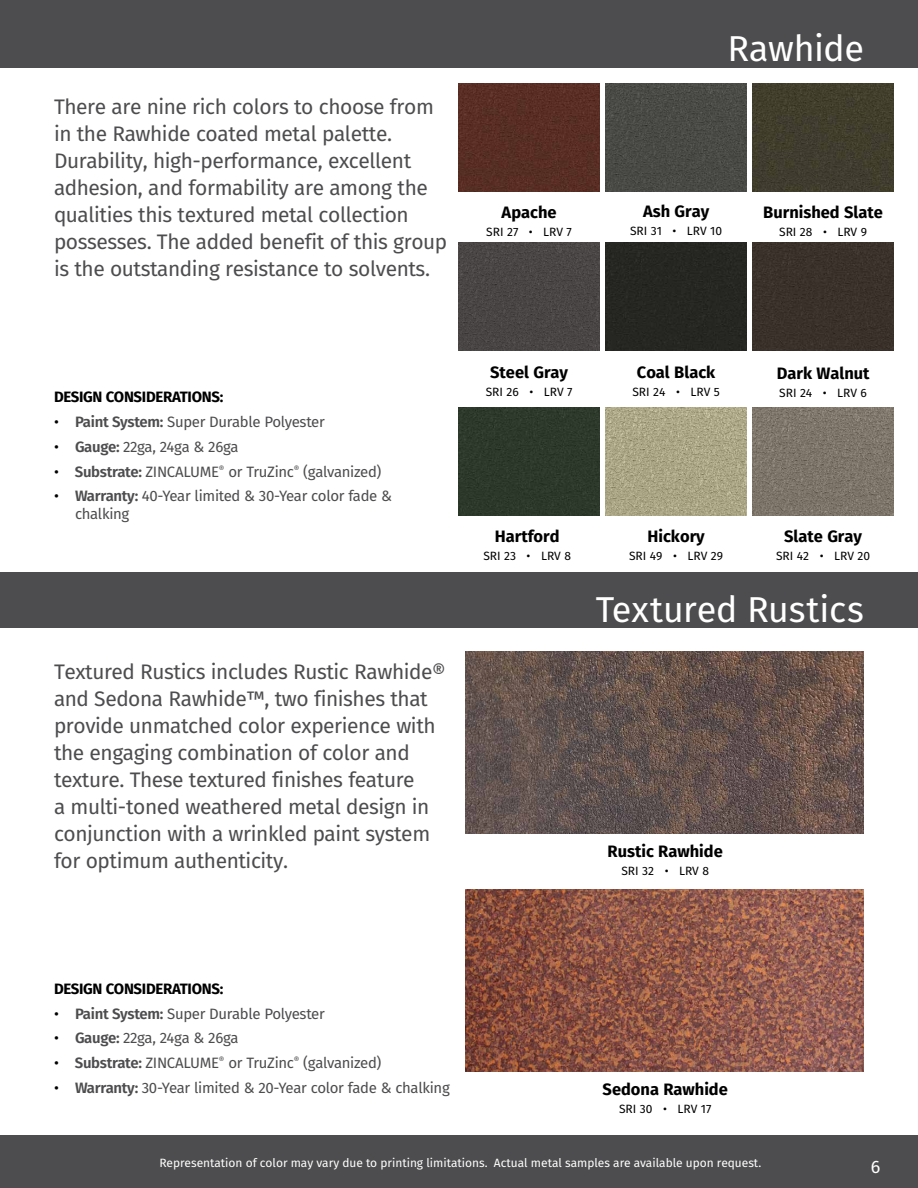
<style>
.page{position:relative;width:918px;height:1188px;background:#fff}
.page>*{position:absolute;margin:0;border:0;box-sizing:border-box;transform-origin:0 0}
.t1{font:36px "Fira Sans";letter-spacing:-.005em;color:#fff}
.t2{font:21px/27px "Fira Sans";letter-spacing:-.02em;color:#4d4d4f}
.t3{font:18px "Fira Sans";color:#fff}
.t4{font:700 16.5px "Fira Sans";color:#000}
.Square_Bullets{font:15px/18px "Fira Sans";letter-spacing:-.02em;color:#4d4d4f}
.Square_Bullets-2{font:700 15px "Fira Sans";letter-spacing:-.02em;color:#000}
.t5{font:12px "Fira Sans";color:#000}
.t6{font:12px "Fira Sans";color:#fff}
.s1{color:#000}
.s2{font-weight:600}
</style>
<div class="page">
<div style="left:0;top:1135px;width:918px;height:53px;background:#4d4d4f"></div>
<div style="left:0;top:0;width:918px;height:68px;background:#4d4d4f"></div>
<div style="left:0;top:572px;width:918px;height:56px;background:#4d4d4f"></div>
<div style="left:458px;top:407px;width:142px;height:108px;background:#2c382a"></div>
<img style="left:458px;top:242px;width:142px;height:108px">
<img style="left:458px;top:83px;width:142px;height:108px">
<img style="left:605px;top:407px;width:142px;height:108px">
<div style="left:605px;top:242px;width:142px;height:108px;background:#262722"></div>
<img style="left:605px;top:83px;width:142px;height:108px">
<div style="left:752px;top:242px;width:142px;height:108px;background:#3a312a"></div>
<img style="left:752px;top:407px;width:142px;height:108px">
<img style="left:752px;top:83px;width:142px;height:108px">
<img style="left:466px;top:890px;width:398px;height:182px">
<img style="left:466px;top:651px;width:398px;height:183px">
<p class="t2" style="left:54px;top:93px;width:395px">There are nine rich colors to choose from in the Rawhide coated metal palette.<br>Durability, high-performance, excellent adhesion, and formability are among the qualities this textured metal collection possesses. The added benefit of this group is the outstanding resistance to solvents.</p>
<p class="Square_Bullets-2" style="left:54px;top:385px;width:171px">DESIGN CONSIDERATIONS:</p>
<p class="Square_Bullets" style="left:54px;top:413px;width:272px"><span class="s1">•</span> <span class="s2">Paint System:</span> Super Durable Polyester</p>
<p class="Square_Bullets" style="left:54px;top:437px;width:186px"><span class="s1">•</span> <span class="s2">Gauge:</span> 22ga, 24ga &amp; 26ga</p>
<p class="Square_Bullets" style="left:54px;top:462px;width:329px"><span class="s1">•</span> <span class="s2">Substrate:</span> ZINCALUME<sup>®</sup> or TruZinc<sup>®</sup> (galvanized)</p>
<p class="Square_Bullets" style="left:75px;top:487px;width:319px;text-indent:-21px"><span class="s1">•</span> <span class="s2">Warranty:</span> 40-Year limited &amp; 30-Year color fade &amp; chalking</p>
<p class="t2" style="left:54px;top:657px;width:393px">Textured Rustics includes Rustic Rawhide® and Sedona Rawhide™, two finishes that provide unmatched color experience with the engaging combination of color and texture. These textured finishes feature<br>a multi-toned weathered metal design in conjunction with a wrinkled paint system for optimum authenticity.</p>
<p class="t1" style="left:728px;top:21px;width:138px">Rawhide</p>
<p class="t4" style="left:502px;top:199px;width:56px">Apache</p>
<p class="t5" style="left:486px;top:223px;width:87px">SRI 27 • LRV 7</p>
<p class="t4" style="left:490px;top:358px;width:80px">Steel Gray</p>
<p class="t5" style="left:486px;top:382px;width:88px">SRI 26 • LRV 7</p>
<p class="t4" style="left:643px;top:197px;width:68px">Ash Gray</p>
<p class="t5" style="left:630px;top:222px;width:94px">SRI 31 • LRV 10</p>
<p class="t4" style="left:763px;top:199px;width:121px">Burnished Slate</p>
<p class="t5" style="left:779px;top:223px;width:89px">SRI 28 • LRV 9</p>
<p class="t4" style="left:637px;top:358px;width:80px">Coal Black</p>
<p class="t5" style="left:632px;top:382px;width:89px">SRI 24 • LRV 5</p>
<p class="t4" style="left:777px;top:359px;width:94px">Dark Walnut</p>
<p class="t5" style="left:779px;top:384px;width:89px">SRI 24 • LRV 6</p>
<p class="t4" style="left:495px;top:523px;width:66px">Hartford</p>
<p class="t5" style="left:483px;top:547px;width:89px">SRI 23 • LRV 8</p>
<p class="t4" style="left:647px;top:523px;width:59px">Hickory</p>
<p class="t5" style="left:629px;top:547px;width:96px">SRI 49 • LRV 29</p>
<p class="t4" style="left:784px;top:523px;width:80px">Slate Gray</p>
<p class="t5" style="left:776px;top:547px;width:96px">SRI 42 • LRV 20</p>
<p class="t1" style="left:596px;top:582px;width:270px">Textured Rustics</p>
<p class="t4" style="left:608px;top:837px;width:117px">Rustic Rawhide</p>
<p class="t5" style="left:621px;top:861px;width:89px">SRI 32 • LRV 8</p>
<p class="Square_Bullets-2" style="left:54px;top:976px;width:171px">DESIGN CONSIDERATIONS:</p>
<p class="Square_Bullets" style="left:54px;top:1004px;width:272px"><span class="s1">•</span> <span class="s2">Paint System:</span> Super Durable Polyester</p>
<p class="Square_Bullets" style="left:54px;top:1029px;width:186px"><span class="s1">•</span> <span class="s2">Gauge:</span> 22ga, 24ga &amp; 26ga</p>
<p class="Square_Bullets" style="left:54px;top:1053px;width:329px"><span class="s1">•</span> <span class="s2">Substrate:</span> ZINCALUME<sup>®</sup> or TruZinc<sup>®</sup> (galvanized)</p>
<p class="Square_Bullets" style="left:54px;top:1078px;width:397px"><span class="s1">•</span> <span class="s2">Warranty:</span> 30-Year limited &amp; 20-Year color fade &amp; chalking</p>
<p class="t4" style="left:603px;top:1075px;width:127px">Sedona Rawhide</p>
<p class="t5" style="left:619px;top:1100px;width:94px">SRI 30 • LRV 17</p>
<p class="t6" style="left:159px;top:1154px;width:603px">Representation of color may vary due to printing limitations. Actual metal samples are available upon request.</p>
<p class="t3" style="left:871px;top:1154px;width:11px">6</p>
</div>
